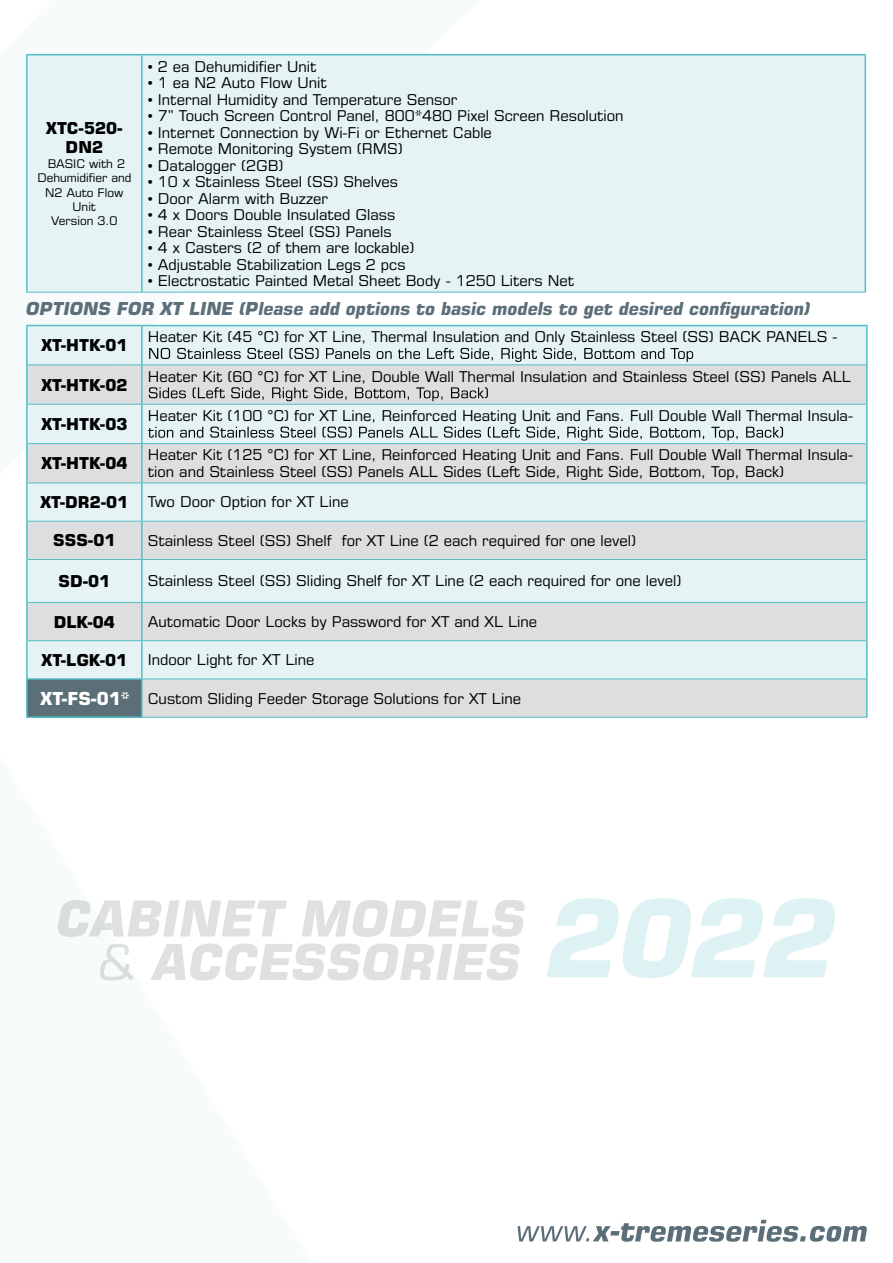
<style>
.page{position:relative;width:893px;height:1263px;background:#fff}
.page>*{position:absolute;margin:0;border:0;box-sizing:border-box;transform-origin:0 0}
.t1{font:italic 700 18px "Eurostile LT Pro Unicode";color:#5c6f79}
.t2{font:700 16.5px/19.8px "Eurostile LT Pro Unicode";color:#000;text-align:center}
.t3{font:15px/16.5px "Eurostile LT Pro Unicode";color:#000}
.t4{font:12px/14.4px "Eurostile LT Pro Unicode";color:#000;text-align:center}
.s1{font-weight:700;font-size:16.5px}
.s2{font-weight:700;font-size:18px;color:#fff}
</style>
<div class="page">
<div style="left:28px;top:56px;width:837px;height:236px;background:#e5f3f5"></div>
<hr style="left:26px;top:54px;width:116px;height:2px;background:#53bec5">
<hr style="left:26px;top:56px;width:2px;height:236px;background:#53bec5">
<hr style="left:142px;top:54px;width:724px;height:2px;background:#53bec5">
<hr style="left:141px;top:56px;width:2px;height:236px;background:#53bec5">
<hr style="left:865px;top:56px;width:1px;height:236px;background:#53bec5">
<hr style="left:26px;top:292px;width:116px;height:1px;background:#53bec5">
<hr style="left:142px;top:292px;width:724px;height:1px;background:#53bec5">
<div style="left:28px;top:326px;width:838px;height:38px;background:#e5f3f5"></div>
<svg style="left:28px;top:365px;width:838px;height:352px;background:#dfe7e8"></svg>
<div style="left:27px;top:679px;width:115px;height:38px;background:#5b6f79"></div>
<hr style="left:26px;top:325px;width:116px;height:1px;background:#53bec5">
<hr style="left:26px;top:326px;width:2px;height:39px;background:#53bec5">
<hr style="left:142px;top:325px;width:726px;height:1px;background:#53bec5">
<hr style="left:141px;top:326px;width:2px;height:38px;background:#53bec5">
<hr style="left:866px;top:326px;width:2px;height:39px;background:#53bec5">
<hr style="left:26px;top:365px;width:2px;height:39px;background:#53bec5">
<hr style="left:141px;top:365px;width:2px;height:39px;background:#53bec5">
<hr style="left:866px;top:365px;width:2px;height:39px;background:#53bec5">
<hr style="left:26px;top:404px;width:2px;height:40px;background:#53bec5">
<hr style="left:141px;top:405px;width:2px;height:38px;background:#53bec5">
<hr style="left:866px;top:404px;width:2px;height:40px;background:#53bec5">
<hr style="left:26px;top:444px;width:2px;height:39px;background:#53bec5">
<hr style="left:141px;top:444px;width:2px;height:38px;background:#53bec5">
<hr style="left:866px;top:444px;width:2px;height:39px;background:#53bec5">
<hr style="left:26px;top:483px;width:2px;height:38px;background:#53bec5">
<hr style="left:141px;top:483px;width:2px;height:38px;background:#53bec5">
<hr style="left:866px;top:483px;width:2px;height:38px;background:#53bec5">
<hr style="left:26px;top:521px;width:2px;height:38px;background:#53bec5">
<hr style="left:141px;top:522px;width:2px;height:37px;background:#53bec5">
<hr style="left:866px;top:521px;width:2px;height:38px;background:#53bec5">
<hr style="left:26px;top:559px;width:2px;height:43px;background:#53bec5">
<hr style="left:141px;top:560px;width:2px;height:42px;background:#53bec5">
<hr style="left:866px;top:559px;width:2px;height:43px;background:#53bec5">
<hr style="left:26px;top:602px;width:2px;height:39px;background:#53bec5">
<hr style="left:141px;top:603px;width:2px;height:37px;background:#53bec5">
<hr style="left:866px;top:602px;width:2px;height:39px;background:#53bec5">
<hr style="left:26px;top:641px;width:2px;height:37px;background:#53bec5">
<hr style="left:141px;top:641px;width:2px;height:37px;background:#53bec5">
<hr style="left:866px;top:641px;width:2px;height:38px;background:#53bec5">
<hr style="left:26px;top:680px;width:2px;height:36px;background:#53bec5">
<hr style="left:141px;top:680px;width:2px;height:36px;background:#53bec5">
<hr style="left:866px;top:679px;width:2px;height:38px;background:#53bec5">
<hr style="left:28px;top:364px;width:114px;height:1px;background:#53bec5">
<hr style="left:142px;top:364px;width:724px;height:1px;background:#53bec5">
<hr style="left:28px;top:404px;width:114px;height:1px;background:#53bec5">
<hr style="left:142px;top:404px;width:724px;height:1px;background:#53bec5">
<hr style="left:28px;top:443px;width:114px;height:1px;background:#53bec5">
<hr style="left:142px;top:443px;width:724px;height:1px;background:#53bec5">
<hr style="left:28px;top:482px;width:114px;height:1px;background:#53bec5">
<hr style="left:142px;top:482px;width:724px;height:1px;background:#53bec5">
<hr style="left:28px;top:521px;width:114px;height:1px;background:#53bec5">
<hr style="left:142px;top:521px;width:724px;height:1px;background:#53bec5">
<hr style="left:28px;top:559px;width:114px;height:1px;background:#53bec5">
<hr style="left:142px;top:559px;width:724px;height:1px;background:#53bec5">
<hr style="left:28px;top:602px;width:114px;height:1px;background:#53bec5">
<hr style="left:142px;top:602px;width:724px;height:1px;background:#53bec5">
<hr style="left:28px;top:640px;width:114px;height:1px;background:#53bec5">
<hr style="left:142px;top:640px;width:724px;height:1px;background:#53bec5">
<hr style="left:143px;top:679px;width:723px;height:1px;background:#53bec5">
<hr style="left:143px;top:717px;width:725px;height:1px;background:#53bec5">
<hr style="left:26px;top:678px;width:117px;height:2px;background:#53bec5">
<hr style="left:26px;top:716px;width:117px;height:2px;background:#53bec5">
<svg style="left:149px;top:348px;width:544px;height:14px;background:#b7c2c4"></svg>
<svg style="left:149px;top:387px;width:339px;height:14px;background:#b0b1b2"></svg>
<svg style="left:148px;top:427px;width:635px;height:14px;background:#b8c3c5"></svg>
<svg style="left:518px;top:1220px;width:349px;height:22px"></svg>
<svg style="left:58px;top:900px;width:467px;height:37px"></svg>
<svg style="left:100px;top:943px;width:419px;height:37px"></svg>
<svg style="left:547px;top:898px;width:288px;height:80px"></svg>
<p class="t3" style="left:148px;top:58px;width:170px">• 2 ea Dehumidifier Unit</p>
<p class="t3" style="left:148px;top:74px;width:181px">• 1 ea N2 Auto Flow Unit</p>
<p class="t3" style="left:148px;top:91px;width:311px">• Internal Humidity and Temperature Sensor</p>
<p class="t3" style="left:148px;top:107px;width:477px">• 7” Touch Screen Control Panel, 800*480 Pixel Screen Resolution</p>
<p class="t3" style="left:148px;top:124px;width:346px">• Internet Connection by Wi-Fi or Ethernet Cable</p>
<p class="t3" style="left:148px;top:140px;width:257px">• Remote Monitoring System (RMS)</p>
<p class="t3" style="left:148px;top:157px;width:137px">• Datalogger (2GB)</p>
<p class="t3" style="left:148px;top:173px;width:252px">• 10 x Stainless Steel (SS) Shelves</p>
<p class="t3" style="left:148px;top:190px;width:182px">• Door Alarm with Buzzer</p>
<p class="t3" style="left:148px;top:206px;width:249px">• 4 x Doors Double Insulated Glass</p>
<p class="t3" style="left:148px;top:223px;width:245px">• Rear Stainless Steel (SS) Panels</p>
<p class="t3" style="left:148px;top:239px;width:268px">• 4 x Casters (2 of them are lockable)</p>
<p class="t3" style="left:148px;top:256px;width:259px">• Adjustable Stabilization Legs 2 pcs</p>
<p class="t3" style="left:148px;top:272px;width:428px">• Electrostatic Painted Metal Sheet Body - 1250 Liters Net</p>
<p class="t1" style="left:26px;top:297px;width:786px">OPTIONS FOR XT LINE (Please add options to basic models to get desired configuration)</p>
<p class="t2" style="left:41px;top:335px;width:87px">XT-HTK-01</p>
<p class="t3" style="left:148px;top:329px;width:691px">Heater Kit (45 °C) for XT Line, Thermal Insulation and Only Stainless Steel (SS) BACK PANELS -</p>
<p class="t2" style="left:41px;top:374px;width:87px">XT-HTK-02</p>
<p class="t2" style="left:46px;top:118px;width:78px">XTC-520-<br>DN2</p>
<p class="t4" style="left:37px;top:156px;width:96px">BASIC with 2<br>Dehumidifier and<br>N2 Auto Flow<br>Unit<br>Version 3.0</p>
<p class="t3" style="left:148px;top:368px;width:705px">Heater Kit (60 °C) for XT Line, Double Wall Thermal Insulation and Stainless Steel (SS) Panels ALL</p>
<p class="t2" style="left:41px;top:414px;width:87px">XT-HTK-03</p>
<p class="t3" style="left:148px;top:407px;width:707px">Heater Kit (100 °C) for XT Line, Reinforced Heating Unit and Fans. Full Double Wall Thermal Insula-</p>
<p class="t2" style="left:41px;top:453px;width:87px">XT-HTK-04</p>
<p class="t3" style="left:148px;top:447px;width:707px">Heater Kit (125 °C) for XT Line, Reinforced Heating Unit and Fans. Full Double Wall Thermal Insula&shy;tion and Stainless Steel (SS) Panels ALL Sides (Left Side, Right Side, Bottom, Top, Back)</p>
<p class="t3" style="left:40px;top:494px;width:310px"><span class="s1">XT-DR2-01</span> Two Door Option for XT Line</p>
<p class="t2" style="left:53px;top:530px;width:64px">SSS-01</p>
<p class="t3" style="left:148px;top:532px;width:490px">Stainless Steel (SS) Shelf for XT Line (2 each required for one level)</p>
<p class="t2" style="left:58px;top:571px;width:53px">SD-01</p>
<p class="t3" style="left:148px;top:573px;width:535px">Stainless Steel (SS) Sliding Shelf for XT Line (2 each required for one level)</p>
<p class="t2" style="left:54px;top:611px;width:63px">DLK-04</p>
<p class="t3" style="left:148px;top:613px;width:391px">Automatic Door Locks by Password for XT and XL Line</p>
<p class="t3" style="left:41px;top:651px;width:275px"><span class="s1">XT-LGK-01</span> Indoor Light for XT Line</p>
<p class="t3" style="left:40px;top:690px;width:482px"><span class="s2">XT-FS-01*</span> Custom Sliding Feeder Storage Solutions for XT Line</p>
</div>
